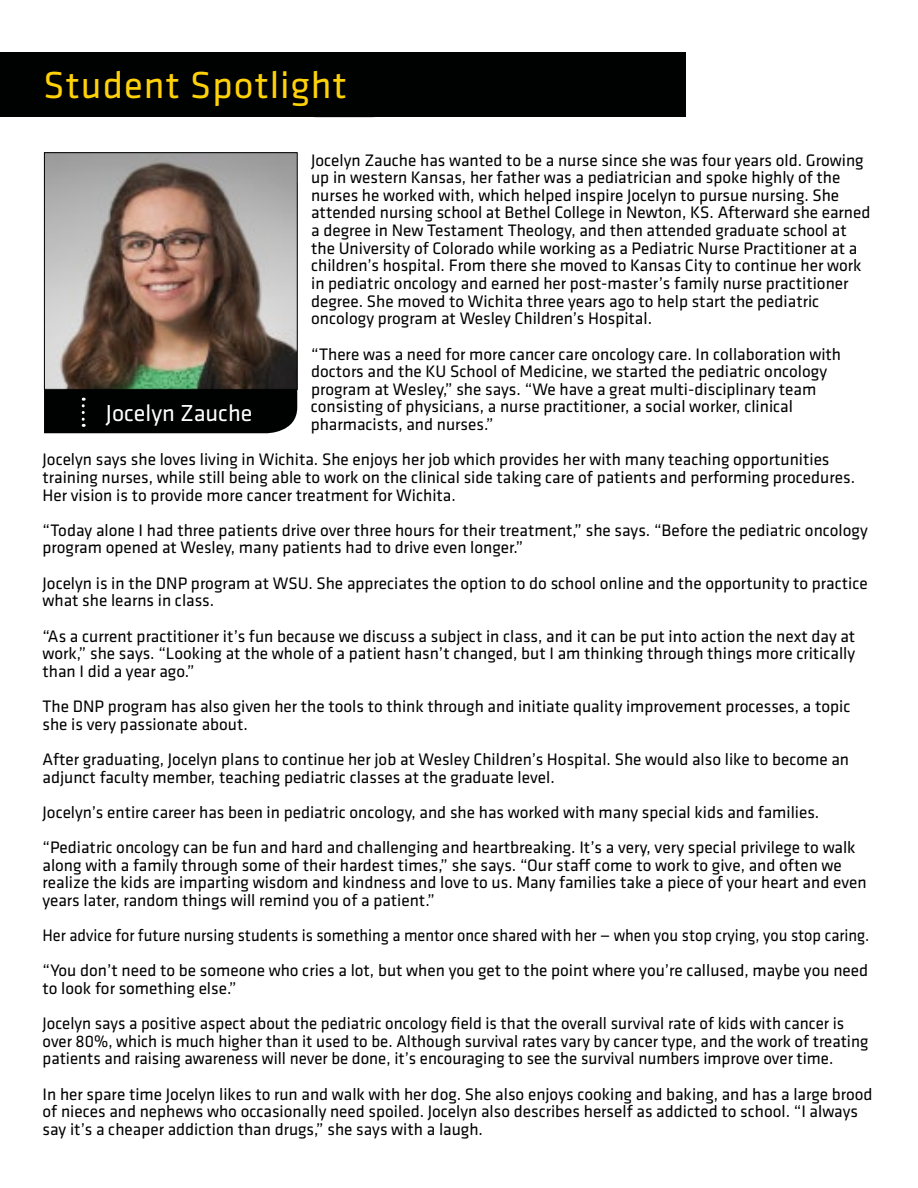
<style>
.page{position:relative;width:918px;height:1188px;background:#fff}
.page>*{position:absolute;margin:0;border:0;box-sizing:border-box;transform-origin:0 0}
.t1{font:39px "Klavika";letter-spacing:.025em;color:#fed109}
.t2{font:24px "Klavika";color:#fff}
.t3{font:17.25px/17.7px "Klavika";color:#000}
.t4{font:17.25px/35.2px "Klavika";color:#000;scale:.95 1}
</style>
<div class="page">
<div style="left:44px;top:390px;width:253px;height:43px;background:#000101"></div>
<svg style="left:82px;top:398px;width:3px;height:29px"></svg>
<img style="left:46px;top:154px;width:250px;height:234px">
<div style="left:44px;top:152px;width:254px;height:238px;border:1px solid #000"></div>
<div style="left:1px;top:53px;width:685px;height:64px;background:#000101"></div>
<h1 class="t1" style="left:44px;top:60px;width:305px">Student Spotlight</h1>
<p class="t3" style="left:311px;top:150px;width:561px">Jocelyn Zauche has wanted to be a nurse since she was four years old. Growing up in western Kansas, her father was a pediatrician and spoke highly of the nurses he worked with, which helped inspire Jocelyn to pursue nursing. She attended nursing school at Bethel College in Newton, KS. Afterward she earned a degree in New Testament Theology, and then attended graduate school at the University of Colorado while working as a Pediatric Nurse Practitioner at a children’s hospital. From there she moved to Kansas City to continue her work in pediatric oncology and earned her post-master’s family nurse practitioner degree. She moved to Wichita three years ago to help start the pediatric oncology program at Wesley Children’s Hospital.</p>
<p class="t3" style="left:311px;top:344px;width:532px">“There was a need for more cancer care oncology care. In collaboration with doctors and the KU School of Medicine, we started the pediatric oncology program at Wesley,” she says. “We have a great multi-disciplinary team consisting of physicians, a nurse practitioner, a social worker, clinical pharmacists, and nurses.”</p>
<p class="t3" style="left:43px;top:450px;width:814px">Jocelyn says she loves living in Wichita. She enjoys her job which provides her with many teaching opportunities training nurses, while still being able to work on the clinical side taking care of patients and performing procedures.<br>Her vision is to provide more cancer treatment for Wichita.</p>
<p class="t3" style="left:43px;top:521px;width:827px">“Today alone I had three patients drive over three hours for their treatment,” she says. “Before the pediatric oncology program opened at Wesley, many patients had to drive even longer.”</p>
<p class="t3" style="left:43px;top:574px;width:827px">Jocelyn is in the DNP program at WSU. She appreciates the option to do school online and the opportunity to practice what she learns in class.</p>
<p class="t3" style="left:43px;top:626px;width:814px;text-align:justify">“As a current practitioner it’s fun because we discuss a subject in class, and it can be put into action the next day at work,” she says. “Looking at the whole of a patient hasn’t changed, but I am thinking through things more critically than I did a year ago.”</p>
<p class="t3" style="left:43px;top:697px;width:809px">The DNP program has also given her the tools to think through and initiate quality improvement processes, a topic she is very passionate about.</p>
<p class="t3" style="left:43px;top:750px;width:808px">After graduating, Jocelyn plans to continue her job at Wesley Children’s Hospital. She would also like to become an adjunct faculty member, teaching pediatric classes at the graduate level.</p>
<p class="t3" style="left:43px;top:794px;width:815px;line-height:35.2px">Jocelyn’s entire career has been in pediatric oncology, and she has worked with many special kids and families. “Pediatric oncology can be fun and hard and challenging and heartbreaking. It’s a very, very special privilege to walk</p>
<p class="t3" style="left:43px;top:856px;width:826px">along with a family through some of their hardest times,” she says. “Our staff come to work to give, and often we realize the kids are imparting wisdom and kindness and love to us. Many families take a piece of your heart and even years later, random things will remind you of a patient.”</p>
<p class="t4" style="left:43px;top:917px;width:872px">Her advice for future nursing students is something a mentor once shared with her — when you stop crying, you stop caring. “You don’t need to be someone who cries a lot, but when you get to the point where you’re callused, maybe you need</p>
<p class="t3" style="left:43px;top:970px;width:803px;line-height:35.2px">to look for something else.”<br>Jocelyn says a positive aspect about the pediatric oncology field is that the overall survival rate of kids with cancer is</p>
<p class="t3" style="left:43px;top:1032px;width:827px">over 80%, which is much higher than it used to be. Although survival rates vary by cancer type, and the work of treating patients and raising awareness will never be done, it’s encouraging to see the survival numbers improve over time.</p>
<p class="t3" style="left:43px;top:1085px;width:832px">In her spare time Jocelyn likes to run and walk with her dog. She also enjoys cooking and baking, and has a large brood of nieces and nephews who occasionally need spoiled. Jocelyn also describes herself as addicted to school. “I always say it’s a cheaper addiction than drugs,” she says with a laugh.</p>
<h2 class="t2" style="left:106px;top:397px;width:148px">Jocelyn Zauche</h2>
</div>
